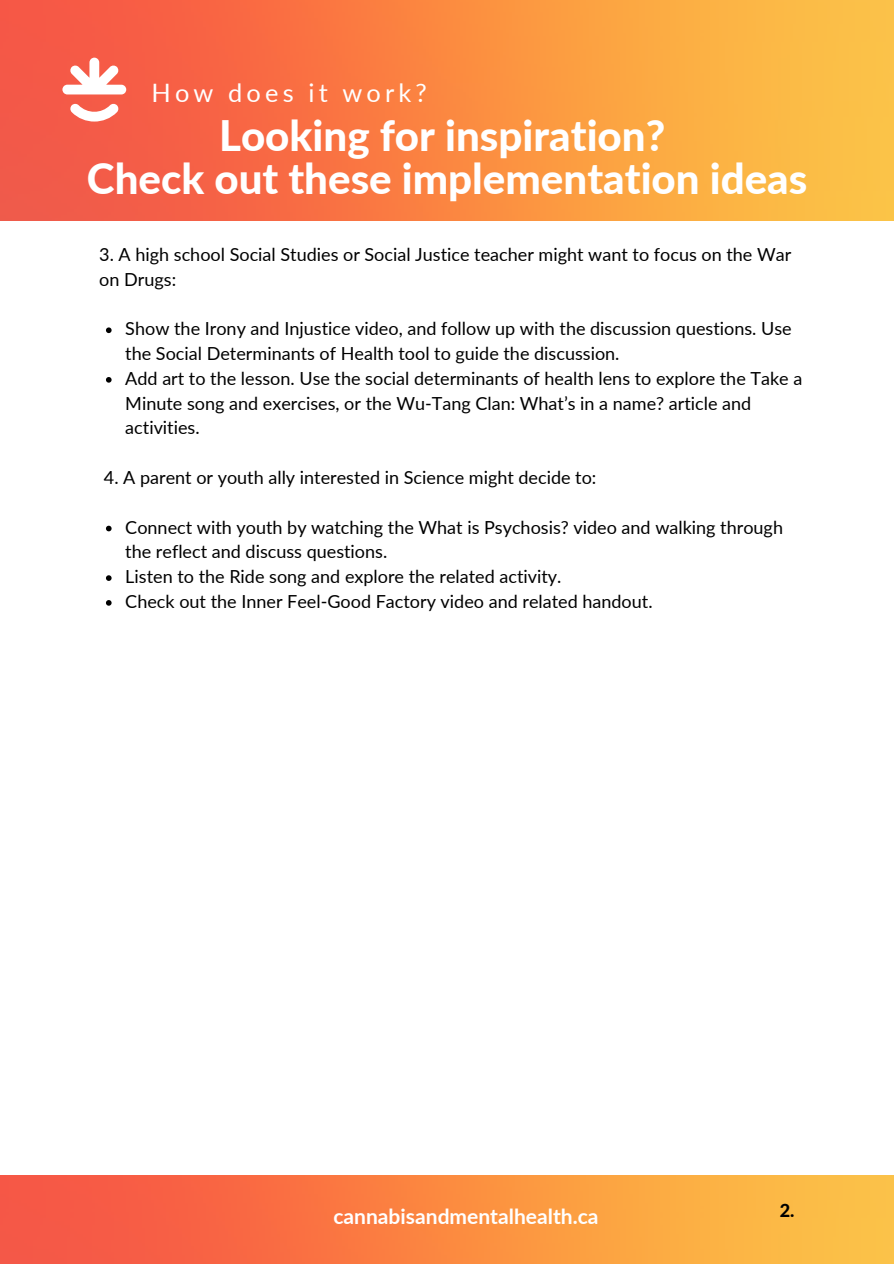
<style>
.page{position:relative;width:894px;height:1264px;background:#fff}
.page>*{position:absolute;margin:0;border:0;box-sizing:border-box;transform-origin:0 0}
.t1{font:800 42px "Lato";color:#fff}
.t2{font:25.35px "Lato";letter-spacing:.165em;color:#fff}
.t3{font:700 21px "Lato";color:#fff}
.t4{font:18px/24.8px "Lato";color:#000}
.t5{font:800 18px "Lato";color:#000}
</style>
<div class="page">
<img style="left:0;top:0;width:893px;height:221px">
<svg style="left:62px;top:58px;width:64px;height:36px"></svg>
<svg style="left:70px;top:103px;width:49px;height:19px"></svg>
<img style="left:0;top:1175px;width:893px;height:88px">
<svg style="left:106px;top:327px;width:6px;height:6px"></svg>
<svg style="left:106px;top:377px;width:6px;height:5px"></svg>
<svg style="left:106px;top:525px;width:6px;height:6px"></svg>
<svg style="left:106px;top:575px;width:6px;height:6px"></svg>
<svg style="left:106px;top:600px;width:6px;height:5px"></svg>
<p class="t2" style="left:151px;top:77px;width:277px">How does it work?</p>
<p class="t1" style="left:219px;top:110px;width:447px">Looking for inspiration?</p>
<p class="t1" style="left:87px;top:153px;width:721px">Check out these implementation ideas</p>
<p class="t4" style="left:99px;top:242px;width:693px">3. A high school Social Studies or Social Justice teacher might want to focus on the War</p>
<p class="t4" style="left:99px;top:266px;width:78px">on Drugs:</p>
<p class="t4" style="left:125px;top:316px;width:667px">Show the Irony and Injustice video, and follow up with the discussion questions. Use the Social Determinants of Health tool to guide the discussion.</p>
<p class="t4" style="left:125px;top:365px;width:678px">Add art to the lesson. Use the social determinants of health lens to explore the Take a<br>Minute song and exercises, or the Wu-Tang Clan: What’s in a name? article and activities.</p>
<p class="t4" style="left:104px;top:464px;width:494px">4. A parent or youth ally interested in Science might decide to:</p>
<p class="t4" style="left:125px;top:514px;width:659px">Connect with youth by watching the What is Psychosis? video and walking through the reflect and discuss questions.</p>
<p class="t4" style="left:125px;top:564px;width:437px">Listen to the Ride song and explore the related activity.</p>
<p class="t4" style="left:125px;top:588px;width:528px">Check out the Inner Feel-Good Factory video and related handout.</p>
<p class="t3" style="left:333px;top:1203px;width:266px">cannabisandmentalhealth.ca</p>
<p class="t5" style="left:779px;top:1198px;width:16px">2.</p>
</div>
